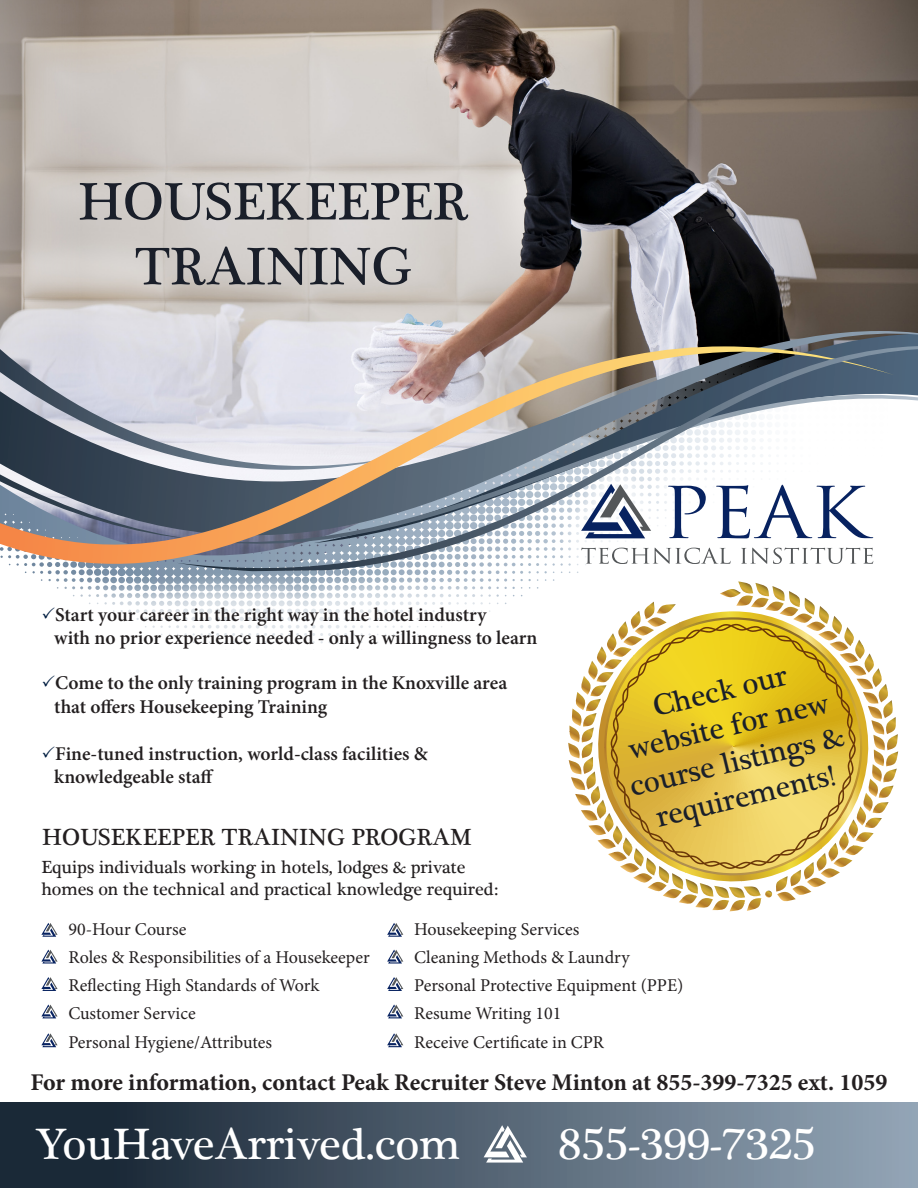
<style>
.page{position:relative;width:918px;height:1188px;background:#fff}
.page>*{position:absolute;margin:0;border:0;box-sizing:border-box;transform-origin:0 0}
.t1{font:54px/64.8px "Plantagenet Cherokee";color:#1a1f2a;text-align:center}
.t2{font:45px "Plantagenet Cherokee";color:#fff}
.t3{font:30px/36px "Plantagenet Cherokee";color:#1a1f2a;text-align:center}
.t4{font:700 24px "Minion Pro";color:#231f20}
.t5{font:24px "Plantagenet Cherokee";color:#231f20}
.t6{font:600 19.5px/23.4px "Minion Pro";color:#231f20}
.t7{font:18px "Minion Pro";color:#231f20}
.t8{font:18px/21.6px "Plantagenet Cherokee";color:#231f20}
</style>
<div class="page">
<img style="left:0;top:0;width:918px;height:325px">
<div style="left:0;top:1103px;width:918px;height:85px;background:linear-gradient(to right,#0e1c2a,#93a5b6)"></div>
<svg style="left:484px;top:1125px;width:43px;height:38px"></svg>
<svg style="left:0;top:313px;width:895px;height:257px;background:#9c999e"></svg>
<svg style="left:177px;top:346px;width:741px;height:227px"></svg>
<svg style="left:41px;top:923px;width:17px;height:14px"></svg>
<svg style="left:41px;top:950px;width:17px;height:14px"></svg>
<svg style="left:41px;top:977px;width:17px;height:14px"></svg>
<svg style="left:41px;top:1004px;width:17px;height:14px"></svg>
<svg style="left:41px;top:1033px;width:17px;height:14px"></svg>
<svg style="left:387px;top:923px;width:16px;height:14px"></svg>
<svg style="left:387px;top:950px;width:16px;height:14px"></svg>
<svg style="left:387px;top:977px;width:16px;height:14px"></svg>
<svg style="left:387px;top:1004px;width:16px;height:14px"></svg>
<svg style="left:387px;top:1033px;width:16px;height:14px"></svg>
<div style="left:6px;top:570px;width:567px;height:255px;background:#fff"></div>
<svg style="left:568px;top:581px;width:330px;height:330px"></svg>
<svg style="left:611px;top:624px;width:245px;height:245px;background:#e2c146"></svg>
<p class="t1" style="left:78px;top:171px;width:392px">HOUSEKEEPER<br>TRAINING</p>
<p class="t6" style="left:55px;top:603px;width:433px">Start your career in the right way in the hotel industry</p>
<p class="t6" style="left:54px;top:626px;width:485px">with no prior experience needed - only a willingness to learn</p>
<p class="t6" style="left:54px;top:671px;width:454px">Come to the only training program in the Knoxville area that offers Housekeeping Training</p>
<p class="t6" style="left:55px;top:742px;width:374px">Fine-tuned instruction, world-class facilities &amp;</p>
<p class="t6" style="left:54px;top:765px;width:161px">knowledgeable staff</p>
<p class="t5" style="left:42px;top:822px;width:431px">HOUSEKEEPER TRAINING PROGRAM</p>
<p class="t8" style="left:41px;top:857px;width:458px">Equips individuals working in hotels, lodges &amp; private homes on the technical and practical knowledge required:</p>
<h3 class="t3" style="left:610px;top:699px;width:221px;rotate:-13deg">Check our website for new course listings &amp; requirements!</h3>
<p class="t7" style="left:68px;top:917px;width:120px">90-Hour Course</p>
<p class="t7" style="left:68px;top:945px;width:303px">Roles &amp; Responsibilities of a Housekeeper</p>
<p class="t7" style="left:68px;top:973px;width:253px">Reflecting High Standards of Work</p>
<p class="t7" style="left:68px;top:1002px;width:129px">Customer Service</p>
<p class="t7" style="left:68px;top:1030px;width:205px">Personal Hygiene/Attributes</p>
<p class="t7" style="left:414px;top:917px;width:167px">Housekeeping Services</p>
<p class="t7" style="left:414px;top:945px;width:217px">Cleaning Methods &amp; Laundry</p>
<p class="t7" style="left:414px;top:973px;width:271px">Personal Protective Equipment (PPE)</p>
<p class="t7" style="left:414px;top:1002px;width:149px">Resume Writing 101</p>
<p class="t7" style="left:414px;top:1030px;width:191px">Receive Certificate in CPR</p>
<p class="t4" style="left:30px;top:1065px;width:859px">For more information, contact Peak Recruiter Steve Minton at 855-399-7325 ext. 1059</p>
<p class="t2" style="left:36px;top:1116px;width:426px">YouHaveArrived.com</p>
<p class="t2" style="left:558px;top:1116px;width:259px">855-399-7325</p>
</div>
